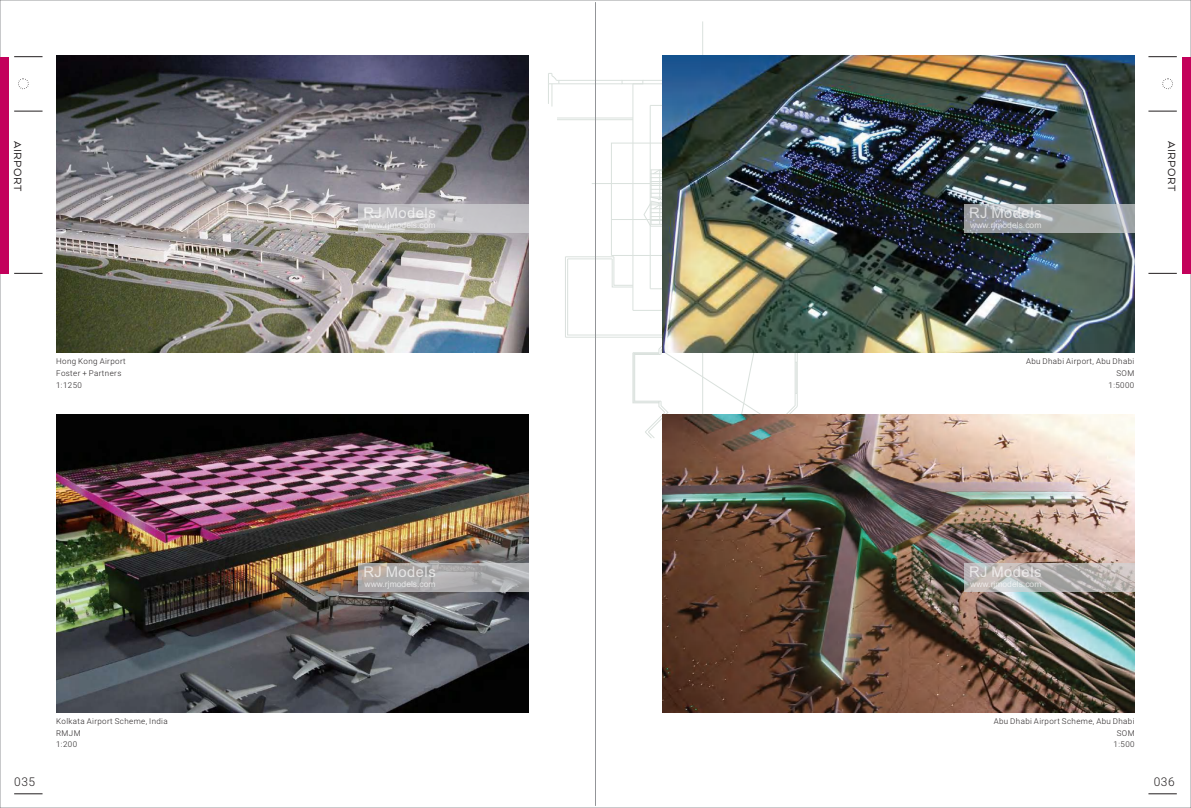
<style>
.page{position:relative;width:1191px;height:808px;background:#fff}
.page>*{position:absolute;margin:0;border:0;box-sizing:border-box;transform-origin:0 0}
.t1{font:14.8px "Arial";letter-spacing:.035em;color:rgb(255 255 255/.7)}
.t2{font:12px "Arquitecta W00";letter-spacing:.04em;color:#231f20}
.t3{font:300 12px "Roboto";letter-spacing:.05em;color:#231f20}
.t4{font:8.5px "Arial";color:rgb(255 255 255/.7)}
.t5{font:300 8px/11.5px "Roboto";letter-spacing:.05em;color:#231f20}
</style>
<div class="page">
<hr style="left:557px;top:118px;width:76px;height:1px;background:#dae1dd">
<hr style="left:557px;top:119px;width:76px;height:1px;background:#dae1dd">
<hr style="left:559px;top:84px;width:63px;height:1px;background:#dae1dd">
<hr style="left:559px;top:80px;width:63px;height:1px;background:#dae1dd">
<hr style="left:702px;top:21px;width:1px;height:467px;background:#dae1dd">
<svg style="left:548px;top:73px;width:11px;height:34px"></svg>
<hr style="left:565px;top:337px;width:101px;height:1px;background:#dae1dd">
<hr style="left:567px;top:335px;width:100px;height:1px;background:#dae1dd">
<hr style="left:565px;top:257px;width:1px;height:80px;background:#dae1dd">
<hr style="left:565px;top:256px;width:49px;height:1px;background:#dae1dd">
<hr style="left:567px;top:259px;width:1px;height:76px;background:#dae1dd">
<hr style="left:567px;top:259px;width:45px;height:1px;background:#dae1dd">
<svg style="left:591px;top:80px;width:210px;height:358px"></svg>
<hr style="left:595px;top:2px;width:1px;height:804px;background:#939598">
<img style="left:57px;top:415px;width:471px;height:297px">
<img style="left:57px;top:55px;width:471px;height:298px">
<img style="left:662px;top:415px;width:472px;height:297px">
<img style="left:662px;top:55px;width:472px;height:298px">
<svg style="left:14px;top:793px;width:29px;height:1px"></svg>
<svg style="left:14px;top:111px;width:29px;height:1px"></svg>
<svg style="left:14px;top:273px;width:29px;height:1px"></svg>
<svg style="left:1148px;top:793px;width:28px;height:1px"></svg>
<svg style="left:14px;top:56px;width:29px;height:1px"></svg>
<div style="left:18px;top:79px;width:11px;height:10px;border:1px dashed #231f20;border-radius:50%"></div>
<svg style="left:1148px;top:111px;width:28px;height:1px"></svg>
<svg style="left:1148px;top:273px;width:28px;height:1px"></svg>
<svg style="left:1148px;top:56px;width:28px;height:1px"></svg>
<div style="left:1162px;top:79px;width:10px;height:10px;border:1px dashed #231f20;border-radius:50%"></div>
<div style="left:0;top:57px;width:9px;height:216px;background:#c3015b"></div>
<div style="left:1182px;top:57px;width:9px;height:216px;background:#c3015b"></div>
<div style="left:358px;top:204px;width:170px;height:28px;background:#d1d2d4;opacity:.7"></div>
<div style="left:358px;top:564px;width:170px;height:28px;background:#d1d2d4;opacity:.7"></div>
<div style="left:964px;top:204px;width:170px;height:28px;background:#d1d2d4;opacity:.7"></div>
<div style="left:964px;top:564px;width:170px;height:28px;background:#d1d2d4;opacity:.7"></div>
<h2 class="t2" style="left:25px;top:141px;width:52px;rotate:90deg">AIRPORT</h2>
<p class="t5" style="left:56px;top:357px;width:71px">Hong Kong Airport<br>Foster + Partners<br>1:1250</p>
<h1 class="t1" style="left:363px;top:207px;width:74px">RJ Models</h1>
<p class="t4" style="left:364px;top:221px;width:73px">www.rjmodels.com</p>
<h1 class="t1" style="left:969px;top:207px;width:74px">RJ Models</h1>
<p class="t4" style="left:970px;top:221px;width:73px">www.rjmodels.com</p>
<h2 class="t2" style="left:1178px;top:141px;width:52px;rotate:90deg">AIRPORT</h2>
<p class="t5" style="left:1026px;top:357px;width:110px;text-align:right">Abu Dhabi Airport, Abu Dhabi<br>SOM<br>1:5000</p>
<h1 class="t1" style="left:363px;top:566px;width:74px">RJ Models</h1>
<p class="t4" style="left:364px;top:581px;width:73px">www.rjmodels.com</p>
<h1 class="t1" style="left:969px;top:566px;width:74px">RJ Models</h1>
<p class="t4" style="left:970px;top:581px;width:73px">www.rjmodels.com</p>
<h2 class="t3" style="left:14px;top:777px;width:23px">035</h2>
<p class="t5" style="left:56px;top:716px;width:113px">Kolkata Airport Scheme, India<br>RMJM<br>1:200</p>
<p class="t5" style="left:993px;top:716px;width:142px;text-align:right">Abu Dhabi Airport Scheme, Abu Dhabi<br>SOM<br>1:500</p>
<h2 class="t3" style="left:1153px;top:777px;width:23px">036</h2>
</div>
